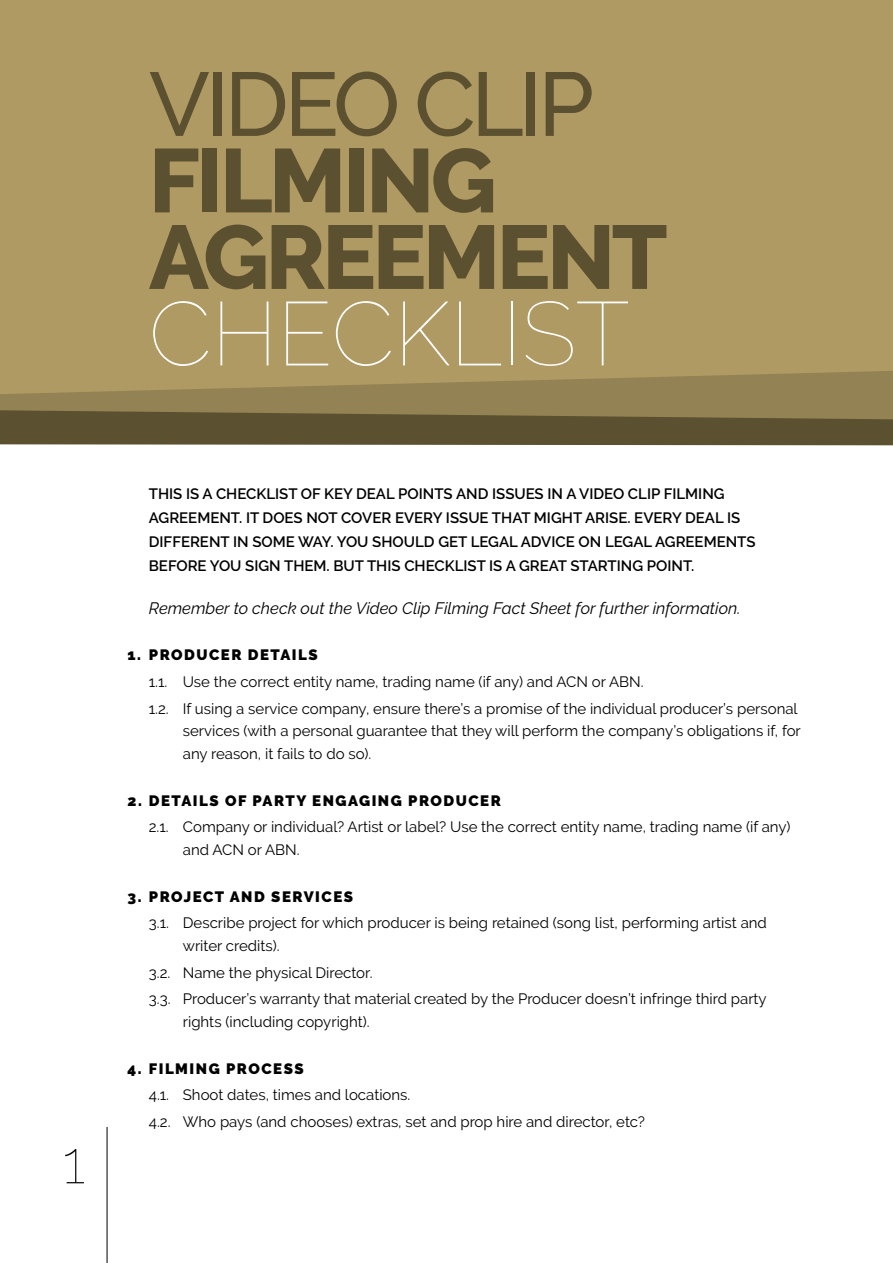
<style>
.page{position:relative;width:893px;height:1263px;background:#fff}
.page>*{position:absolute;margin:0;border:0;box-sizing:border-box;transform-origin:0 0}
.t1{font:800 90px/76.5px "Raleway";letter-spacing:-.04em;color:#5b5030}
.t2{font:500 90px "Raleway";letter-spacing:-.05em;color:#5b5030}
.t3{font:100 90px "Raleway";color:#fff}
.t4{font:100 60px "Raleway";color:#000}
.t5{font:italic 16.5px "Raleway";color:#000}
.t6{font:15px/26.7px "Raleway";color:#000}
.t7{font:600 15px/24px "Raleway";color:#000}
.t8{font:900 15px "Raleway";letter-spacing:.1em;color:#000}
</style>
<div class="page">
<hr style="left:107px;top:1127px;width:1px;height:136px;background:#000">
<div style="left:0;top:420px;width:893px;height:25px;background:#5b5030"></div>
<svg style="left:0;top:394px;width:893px;height:26px;background:#87784c"></svg>
<div style="left:0;top:0;width:893px;height:394px;background:#b09a63"></div>
<h1 class="t2" style="left:149px;top:52px;width:447px">VIDEO CLIP</h1>
<h1 class="t1" style="left:149px;top:143px;width:520px">FILMING<br>AGREEMENT</h1>
<h1 class="t3" style="left:149px;top:281px;width:482px">CHECKLIST</h1>
<h2 class="t4" style="left:63px;top:1127px;width:24px">1</h2>
<p class="t7" style="left:149px;top:482px;width:608px">THIS IS A CHECKLIST OF KEY DEAL POINTS AND ISSUES IN A VIDEO CLIP FILMING AGREEMENT. IT DOES NOT COVER EVERY ISSUE THAT MIGHT ARISE. EVERY DEAL IS DIFFERENT IN SOME WAY. YOU SHOULD GET LEGAL ADVICE ON LEGAL AGREEMENTS BEFORE YOU SIGN THEM. BUT THIS CHECKLIST IS A GREAT STARTING POINT.</p>
<p class="t5" style="left:149px;top:598px;width:593px">Remember to check out the Video Clip Filming Fact Sheet for further information.</p>
<p class="t8" style="left:128px;top:646px;width:192px">1. PRODUCER DETAILS</p>
<p class="t6" style="left:149px;top:668px;width:650px">1.1. Use the correct entity name, trading name (if any) and ACN or ABN.<br>1.2. If using a service company, ensure there’s a promise of the individual producer’s personal</p>
<p class="t6" style="left:183px;top:720px;width:619px;line-height:22.5px">services (with a personal guarantee that they will perform the company’s obligations if, for any reason, it fails to do so).</p>
<p class="t8" style="left:128px;top:792px;width:375px">2. DETAILS OF PARTY ENGAGING PRODUCER</p>
<p class="t6" style="left:183px;top:816px;width:609px;line-height:22.5px;text-indent:-34px">2.1. Company or individual? Artist or label? Use the correct entity name, trading name (if any) and ACN or ABN.</p>
<p class="t8" style="left:128px;top:888px;width:227px">3. PROJECT AND SERVICES</p>
<p class="t6" style="left:183px;top:912px;width:586px;line-height:22.5px;text-indent:-34px">3.1. Describe project for which producer is being retained (song list, performing artist and writer credits).</p>
<p class="t6" style="left:149px;top:959px;width:619px">3.2. Name the physical Director.<br>3.3. Producer’s warranty that material created by the Producer doesn’t infringe third party</p>
<p class="t6" style="left:183px;top:1008px;width:188px">rights (including copyright).</p>
<p class="t8" style="left:128px;top:1060px;width:178px">4. FILMING PROCESS</p>
<p class="t6" style="left:149px;top:1082px;width:498px">4.1. Shoot dates, times and locations.<br>4.2. Who pays (and chooses) extras, set and prop hire and director, etc?</p>
</div>
